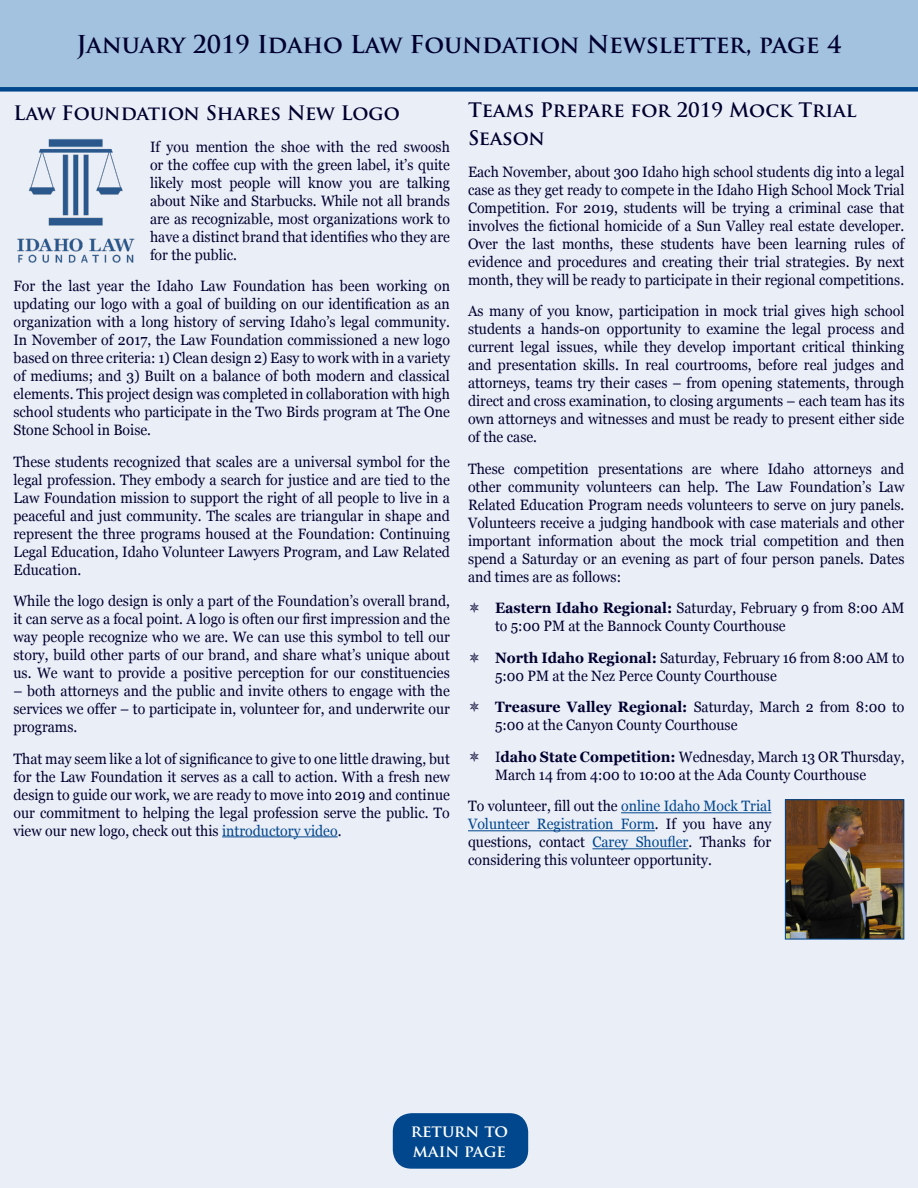
<style>
.page{position:relative;width:918px;height:1188px;background:#eaeef7}
.page>*{position:absolute;margin:0;border:0;box-sizing:border-box;transform-origin:0 0}
.t1{font:700 24px "Trajan Pro";color:#00002e}
.t2{font:700 19.5px/28.8px "Trajan Pro";color:#00002e}
.t3{font:700 16.5px/19.8px "Trajan Pro";color:#fff}
.t4{font:15px/18px "Georgia";color:#00002e;text-align:justify;scale:.94 1}
.s1{color:#01478d}
.s2{font-weight:700}
</style>
<div class="page">
<div style="left:1px;top:1px;width:916px;height:87px;background:#a2c2e0"></div>
<div style="left:0;top:0;width:918px;height:89px;border:2px solid #a2c2e0"></div>
<hr style="left:222px;top:837px;width:116px;height:1px;background:#01478d">
<hr style="left:621px;top:812px;width:150px;height:1px;background:#01478d">
<hr style="left:468px;top:830px;width:187px;height:1px;background:#01478d">
<hr style="left:592px;top:848px;width:96px;height:1px;background:#01478d">
<div style="left:394px;top:1114px;width:133px;height:54px;background:#01478d;border-radius:18px"></div>
<div style="left:393px;top:1113px;width:135px;height:56px;border:2px solid #01478d;border-radius:18px"></div>
<div style="left:0;top:87px;width:918px;height:5px;background:#01478d"></div>
<img style="left:17px;top:139px;width:118px;height:124px">
<img style="left:787px;top:801px;width:115px;height:137px">
<div style="left:785px;top:799px;width:119px;height:141px;border:1px solid #01478d"></div>
<p class="t1" style="left:77px;top:30px;width:766px">January 2019 Idaho Law Foundation Newsletter, page 4</p>
<p class="t2" style="left:14px;top:99px;width:388px">Law Foundation Shares New Logo</p>
<p class="t4" style="left:150px;top:138px;width:321px">If you mention the shoe with the red swoosh or the coffee cup with the green label, it’s quite likely most people will know you are talking about Nike and Starbucks. While not all brands are as recognizable, most organizations work to have a distinct brand that identifies who they are for the public.</p>
<p class="t4" style="left:14px;top:277px;width:466px">For the last year the Idaho Law Foundation has been working on updating our logo with a goal of building on our identification as an organization with a long history of serving Idaho’s legal community.<br>In November of 2017, the Law Foundation commissioned a new logo based on three criteria: 1) Clean design 2) Easy to work with in a variety of mediums; and 3) Built on a balance of both modern and classical elements. This project design was completed in collaboration with high school students who participate in the Two Birds program at The One Stone School in Boise.</p>
<p class="t4" style="left:14px;top:453px;width:466px">These students recognized that scales are a universal symbol for the legal profession. They embody a search for justice and are tied to the Law Foundation mission to support the right of all people to live in a peaceful and just community. The scales are triangular in shape and represent the three programs housed at the Foundation: Continuing Legal Education, Idaho Volunteer Lawyers Program, and Law Related Education.</p>
<p class="t4" style="left:14px;top:592px;width:466px">While the logo design is only a part of the Foundation’s overall brand, it can serve as a focal point. A logo is often our first impression and the way people recognize who we are. We can use this symbol to tell our story, build other parts of our brand, and share what’s unique about us. We want to provide a positive perception for our constituencies</p>
<p class="t4" style="left:14px;top:682px;width:466px">– both attorneys and the public and invite others to engage with the services we offer – to participate in, volunteer for, and underwrite our programs.</p>
<p class="t4" style="left:14px;top:750px;width:466px">That may seem like a lot of significance to give to one little drawing, but for the Law Foundation it serves as a call to action. With a fresh new design to guide our work, we are ready to move into 2019 and continue our commitment to helping the legal profession serve the public. To view our new logo, check out this <span class="s1">introductory video</span>.</p>
<p class="t2" style="left:468px;top:95px;width:390px">Teams Prepare for 2019 Mock Trial<br>Season</p>
<p class="t4" style="left:468px;top:163px;width:466px">Each November, about 300 Idaho high school students dig into a legal case as they get ready to compete in the Idaho High School Mock Trial Competition. For 2019, students will be trying a criminal case that involves the fictional homicide of a Sun Valley real estate developer.<br>Over the last months, these students have been learning rules of evidence and procedures and creating their trial strategies. By next month, they will be ready to participate in their regional competitions.</p>
<p class="t4" style="left:468px;top:303px;width:466px">As many of you know, participation in mock trial gives high school students a hands-on opportunity to examine the legal process and current legal issues, while they develop important critical thinking and presentation skills. In real courtrooms, before real judges and attorneys, teams try their cases – from opening statements, through direct and cross examination, to closing arguments – each team has its own attorneys and witnesses and must be ready to present either side of the case.</p>
<p class="t4" style="left:468px;top:460px;width:466px">These competition presentations are where Idaho attorneys and other community volunteers can help. The Law Foundation’s Law Related Education Program needs volunteers to serve on jury panels.<br>Volunteers receive a judging handbook with case materials and other important information about the mock trial competition and then spend a Saturday or an evening as part of four person panels. Dates and times are as follows:</p>
<p class="t4" style="left:495px;top:600px;width:437px"><span class="s2">Eastern Idaho Regional:</span> Saturday, February 9 from 8:00 AM to 5:00 PM at the Bannock County Courthouse</p>
<p class="t4" style="left:495px;top:649px;width:437px"><span class="s2">North Idaho Regional:</span> Saturday, February 16 from 8:00 AM to<br>5:00 PM at the Nez Perce County Courthouse</p>
<p class="t4" style="left:495px;top:699px;width:437px"><span class="s2">Treasure Valley Regional:</span> Saturday, March 2 from 8:00 to<br>5:00 at the Canyon County Courthouse</p>
<p class="t4" style="left:495px;top:748px;width:437px">I<span class="s2">daho State Competition:</span> Wednesday, March 13 OR Thursday,<br>March 14 from 4:00 to 10:00 at the Ada County Courthouse</p>
<p class="t4" style="left:468px;top:798px;width:324px">To volunteer, fill out the <span class="s1">online Idaho Mock Trial Volunteer Registration Form</span>. If you have any questions, contact <span class="s1">Carey Shoufler</span>. Thanks for considering this volunteer opportunity.</p>
<p class="t3" style="left:411px;top:1122px;width:99px">return to main page</p>
</div>
